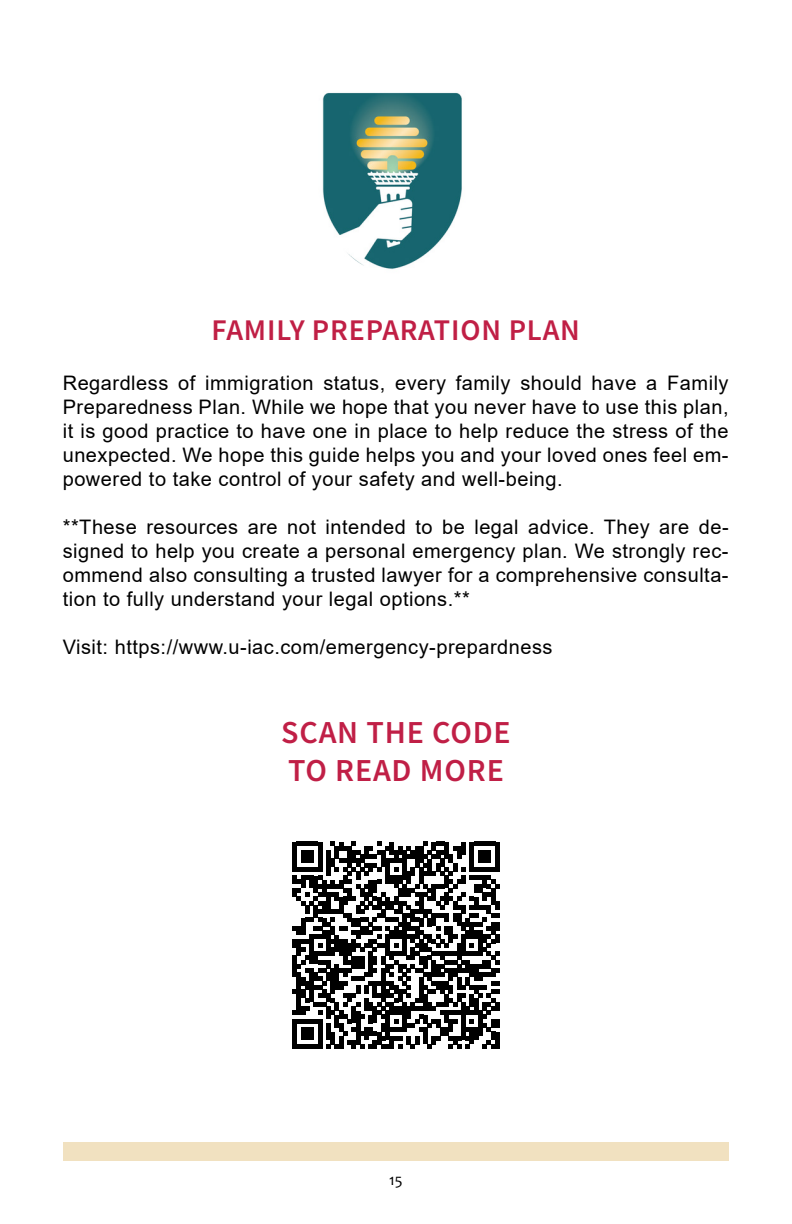
<style>
.page{position:relative;width:792px;height:1224px;background:#fff}
.page>*{position:absolute;margin:0;border:0;box-sizing:border-box;transform-origin:0 0}
.t1{font:32px/38.4px "Source Sans Variable";letter-spacing:.025em;color:#c01f46}
.t2{font:30px "Source Sans Variable";letter-spacing:.025em;color:#c01f45}
.t3{font:20px/24px "Arial";letter-spacing:.025em;color:#000;text-align:justify}
.t4{font:16px "Candara";color:#000}
</style>
<div class="page">
<div style="left:63px;top:1143px;width:666px;height:18px;background:#f1e1c0"></div>
<img style="left:322px;top:92px;width:140px;height:177px">
<svg style="left:293px;top:842px;width:206px;height:207px"></svg>
<hr style="left:495px;top:1032px;width:4px;height:17px;background:#000">
<h2 class="t2" style="left:212px;top:312px;width:370px">FAMILY PREPARATION PLAN</h2>
<p class="t3" style="left:63px;top:371px;width:667px">Regardless of immigration status, every family should have a Family Preparedness Plan. While we hope that you never have to use this plan, it is good practice to have one in place to help reduce the stress of the unexpected. We hope this guide helps you and your loved ones feel em&shy;powered to take control of your safety and well-being.</p>
<p class="t3" style="left:63px;top:515px;width:667px">**These resources are not intended to be legal advice. They are de&shy;signed to help you create a personal emergency plan. We strongly rec&shy;ommend also consulting a trusted lawyer for a comprehensive consulta&shy;tion to fully understand your legal options.**</p>
<p class="t3" style="left:63px;top:635px;width:491px">Visit: https://www.u-iac.com/emergency-prepardness</p>
<h1 class="t1" style="left:281px;top:713px;width:231px">SCAN THE CODE<br>TO READ MORE</h1>
<p class="t4" style="left:389px;top:1170px;width:15px">15</p>
</div>
